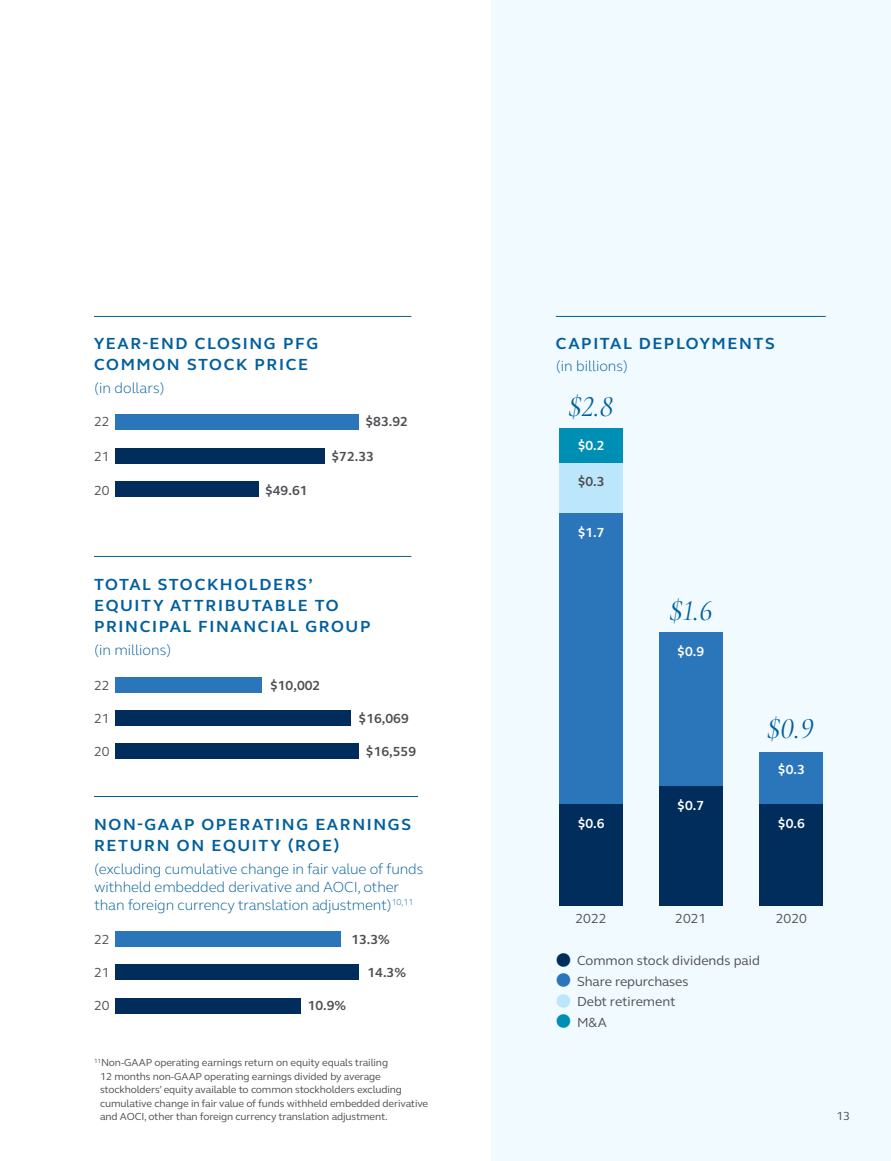
<style>
.page{position:relative;width:891px;height:1161px;background:#fff}
.page>*{position:absolute;margin:0;border:0;box-sizing:border-box;transform-origin:0 0}
.t1{font:italic 30px "Cormorant Infant";color:#005f9e}
.t2{font:700 16.5px/21px "FS Elliot Pro";letter-spacing:.1em;color:#005f9e}
.t3{font:300 15px/18px "FS Elliot Pro";letter-spacing:-.01em;color:#005f9e}
.t4{font:13.5px "FS Elliot Pro";color:#4e4f53}
.t5{font:700 13.5px "FS Elliot Pro";color:#4e4f53}
.t6{font:700 13.5px "FS Elliot Pro";color:#fff}
.P_-_Main{font:12px "FS Elliot Pro";color:#4e4f53}
.P_-_footnotes{font:10.5px/13.5px "FS Elliot Pro";letter-spacing:-.01em;color:#4e4f53}
.s1{color:#002d5b}
.s2{color:#2b75bb}
.s3{color:#bce6fb}
.s4{color:#008fb4}
</style>
<div class="page">
<div style="left:491px;top:0;width:400px;height:1161px;background:#f1fafe"></div>
<hr style="left:94px;top:796px;width:324px;height:1px;background:#005f9e">
<div style="left:116px;top:931px;width:225px;height:15px;background:#2b75bb"></div>
<div style="left:116px;top:965px;width:243px;height:15px;background:#002d5b"></div>
<div style="left:116px;top:998px;width:185px;height:15px;background:#002d5b"></div>
<hr style="left:94px;top:556px;width:317px;height:1px;background:#005f9e">
<div style="left:116px;top:677px;width:146px;height:15px;background:#2b75bb"></div>
<div style="left:116px;top:710px;width:235px;height:15px;background:#002d5b"></div>
<div style="left:116px;top:743px;width:243px;height:15px;background:#002d5b"></div>
<hr style="left:556px;top:316px;width:270px;height:1px;background:#005f9e">
<div style="left:659px;top:786px;width:64px;height:120px;background:#002d5b"></div>
<div style="left:659px;top:632px;width:64px;height:154px;background:#2b75bb"></div>
<div style="left:760px;top:804px;width:63px;height:102px;background:#002d5b"></div>
<div style="left:760px;top:752px;width:63px;height:52px;background:#2b75bb"></div>
<div style="left:559px;top:804px;width:64px;height:102px;background:#002d5b"></div>
<div style="left:559px;top:513px;width:64px;height:291px;background:#2b75bb"></div>
<div style="left:559px;top:463px;width:64px;height:50px;background:#bce6fb"></div>
<div style="left:559px;top:428px;width:64px;height:35px;background:#008fb4"></div>
<hr style="left:94px;top:316px;width:317px;height:1px;background:#005f9e">
<div style="left:116px;top:415px;width:243px;height:15px;background:#2b75bb"></div>
<div style="left:116px;top:448px;width:209px;height:15px;background:#002d5b"></div>
<div style="left:116px;top:482px;width:143px;height:15px;background:#002d5b"></div>
<p class="t2" style="left:94px;top:333px;width:226px">YEAR-END CLOSING PFG<br>COMMON STOCK PRICE</p>
<p class="t3" style="left:94px;top:378px;width:72px">(in dollars)</p>
<p class="t4" style="left:94px;top:413px;width:17px">22</p>
<p class="t5" style="left:365px;top:413px;width:44px">$83.92</p>
<p class="t4" style="left:94px;top:447px;width:17px">21</p>
<p class="t5" style="left:332px;top:447px;width:44px">$72.33</p>
<p class="t4" style="left:94px;top:481px;width:17px">20</p>
<p class="t5" style="left:265px;top:481px;width:44px">$49.61</p>
<p class="t2" style="left:94px;top:574px;width:278px">TOTAL STOCKHOLDERS’<br>EQUITY ATTRIBUTABLE TO<br>PRINCIPAL FINANCIAL GROUP</p>
<p class="t3" style="left:94px;top:640px;width:79px">(in millions)</p>
<p class="t4" style="left:94px;top:676px;width:17px">22</p>
<p class="t5" style="left:270px;top:676px;width:52px">$10,002</p>
<p class="t4" style="left:94px;top:709px;width:17px">21</p>
<p class="t5" style="left:359px;top:709px;width:52px">$16,069</p>
<p class="t4" style="left:94px;top:742px;width:17px">20</p>
<p class="t5" style="left:366px;top:742px;width:52px">$16,559</p>
<p class="t2" style="left:94px;top:814px;width:318px">NON-GAAP OPERATING EARNINGS<br>RETURN ON EQUITY (ROE)</p>
<p class="t3" style="left:94px;top:859px;width:331px">(excluding cumulative change in fair value of funds withheld embedded derivative and AOCI, other than foreign currency translation adjustment)<sup>10,11</sup></p>
<p class="t4" style="left:94px;top:930px;width:17px">22</p>
<p class="t5" style="left:351px;top:930px;width:40px">13.3%</p>
<p class="t4" style="left:94px;top:963px;width:17px">21</p>
<p class="t5" style="left:367px;top:963px;width:40px">14.3%</p>
<p class="t4" style="left:94px;top:997px;width:17px">20</p>
<p class="t5" style="left:308px;top:997px;width:40px">10.9%</p>
<p class="P_-_footnotes" style="left:100px;top:1056px;width:330px;text-indent:-6px"><sup>11</sup>Non-GAAP operating earnings return on equity equals trailing<br>12 months non-GAAP operating earnings divided by average stockholders’ equity available to common stockholders excluding cumulative change in fair value of funds withheld embedded derivative and AOCI, other than foreign currency translation adjustment.</p>
<p class="t2" style="left:556px;top:332px;width:220px">CAPITAL DEPLOYMENTS</p>
<p class="t3" style="left:556px;top:357px;width:74px">(in billions)</p>
<p class="t1" style="left:568px;top:389px;width:47px">$2.8</p>
<p class="t6" style="left:578px;top:436px;width:28px">$0.2</p>
<p class="t5" style="left:578px;top:472px;width:28px">$0.3</p>
<p class="t6" style="left:578px;top:523px;width:28px">$1.7</p>
<p class="t6" style="left:578px;top:814px;width:28px">$0.6</p>
<p class="t1" style="left:669px;top:593px;width:45px">$1.6</p>
<p class="t6" style="left:677px;top:642px;width:28px">$0.9</p>
<p class="t6" style="left:677px;top:797px;width:28px">$0.7</p>
<p class="t1" style="left:766px;top:711px;width:49px">$0.9</p>
<p class="t6" style="left:778px;top:761px;width:28px">$0.3</p>
<p class="t6" style="left:778px;top:815px;width:28px">$0.6</p>
<p class="t4" style="left:576px;top:909px;width:33px">2022</p>
<p class="t4" style="left:675px;top:909px;width:33px">2021</p>
<p class="t4" style="left:557px;top:952px;width:205px"><span class="s1">■</span> Common stock dividends paid</p>
<p class="t4" style="left:557px;top:972px;width:133px"><span class="s2">■</span> Share repurchases</p>
<p class="t4" style="left:557px;top:993px;width:120px"><span class="s3">■</span> Debt retirement</p>
<p class="t4" style="left:557px;top:1013px;width:51px"><span class="s4">■</span> M&amp;A</p>
<p class="t4" style="left:776px;top:909px;width:33px">2020</p>
<p class="P_-_Main" style="left:836px;top:1108px;width:15px">13</p>
</div>
